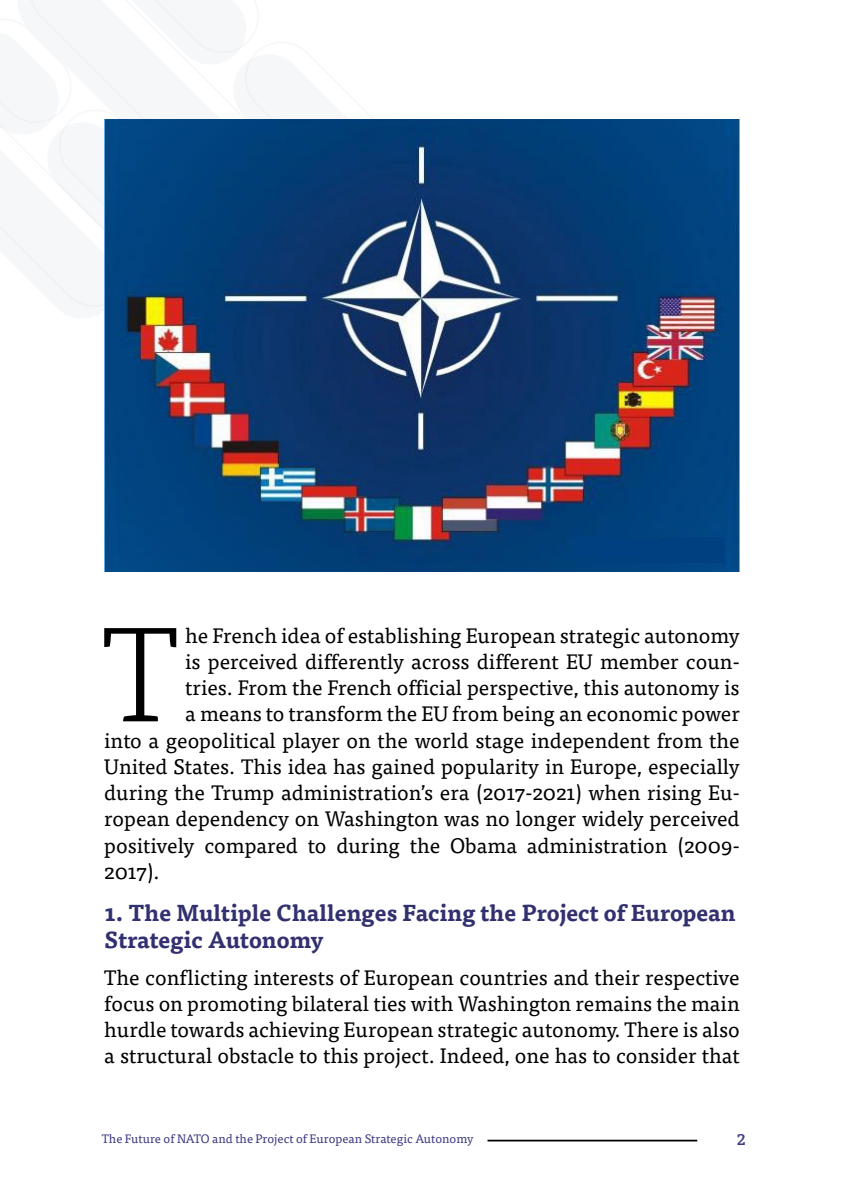
<style>
.page{position:relative;width:844px;height:1191px;background:#fff}
.page>*{position:absolute;margin:0;border:0;box-sizing:border-box;transform-origin:0 0}
.t1{font:300 135.8px "Tisa Pro";color:#000}
.t2{font:700 22.75px/27.3px "Tisa Pro";color:#323170}
.t3{font:21px/26.2px "Tisa Pro";color:#000;text-align:justify}
.t4{font:500 15.75px "Tisa Pro";color:#3d3b82}
.t5{font:12.25px "Tisa Pro";color:#3c3b81}
</style>
<div class="page">
<hr style="left:487px;top:1139px;width:210px;height:2px;background:#000">
<svg style="left:0;top:0;width:273px;height:307px"></svg>
<img style="left:104px;top:119px;width:635px;height:452px">
<h1 class="t1" style="left:102px;top:580px;width:78px">T</h1>
<p class="t3" style="left:185px;top:621px;width:556px">he French idea of establishing European strategic autonomy</p>
<p class="t3" style="left:185px;top:647px;width:556px">is perceived differently across different EU member coun-</p>
<p class="t3" style="left:185px;top:673px;width:555px">tries. From the French official perspective, this autonomy is</p>
<p class="t3" style="left:185px;top:699px;width:556px">a means to transform the EU from being an economic power</p>
<p class="t3" style="left:104px;top:726px;width:636px">into a geopolitical player on the world stage independent from the</p>
<p class="t3" style="left:104px;top:752px;width:636px">United States. This idea has gained popularity in Europe, especially</p>
<p class="t3" style="left:104px;top:778px;width:636px">during the Trump administration’s era (2017-2021) when rising Eu-</p>
<p class="t3" style="left:104px;top:804px;width:636px">ropean dependency on Washington was no longer widely perceived</p>
<p class="t3" style="left:104px;top:831px;width:636px">positively compared to during the Obama administration (2009-</p>
<p class="t3" style="left:104px;top:857px;width:57px">2017).</p>
<p class="t2" style="left:104px;top:898px;width:632px">1. The Multiple Challenges Facing the Project of European<br>Strategic Autonomy</p>
<p class="t3" style="left:104px;top:962px;width:636px">The conflicting interests of European countries and their respective focus on promoting bilateral ties with Washington remains the main hurdle towards achieving European strategic autonomy. There is also a structural obstacle to this project. Indeed, one has to consider that</p>
<p class="t5" style="left:102px;top:1130px;width:373px">The Future of NATO and the Project of European Strategic Autonomy</p>
<p class="t4" style="left:736px;top:1126px;width:10px">2</p>
</div>
